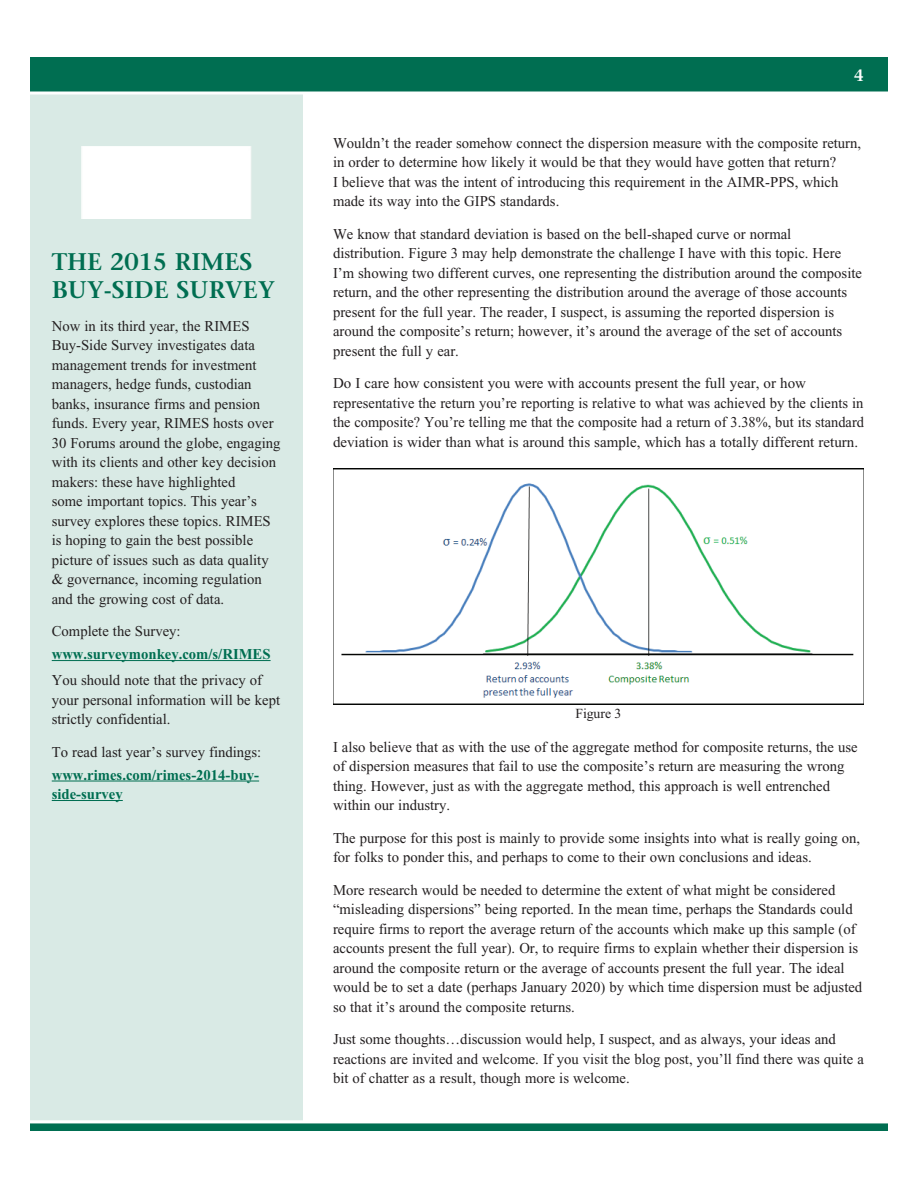
<style>
.page{position:relative;width:918px;height:1188px;background:#fff}
.page>*{position:absolute;margin:0;border:0;box-sizing:border-box;transform-origin:0 0}
.t1{font:600 24px/28.8px "Stone Serif";color:#006e51}
.t2{font:600 16.5px "Stone Serif";color:#fff}
.t3{font:15px/19.5px "Times New Roman";color:#231f20}
.t4{font:700 15px/19.5px "Times New Roman";color:#006e51}
.t5{font:13.8px "Times New Roman";letter-spacing:-.005em;color:#231f20}
</style>
<div class="page">
<div style="left:28px;top:90px;width:276px;height:1032px;background:#d9eae5"></div>
<div style="left:27px;top:89px;width:279px;height:1035px;border:3px solid #fff"></div>
<div style="left:28px;top:56px;width:862px;height:37px;background:#006e51"></div>
<div style="left:27px;top:54px;width:864px;height:40px;border:3px solid #fff"></div>
<div style="left:28px;top:1122px;width:862px;height:10px;background:#006e51"></div>
<div style="left:27px;top:1120px;width:864px;height:14px;border:3px solid #fff"></div>
<hr style="left:52px;top:660px;width:219px;height:1px;background:#006e51">
<hr style="left:52px;top:781px;width:207px;height:1px;background:#006e51">
<hr style="left:52px;top:800px;width:71px;height:1px;background:#006e51">
<div style="left:82px;top:147px;width:169px;height:71px;background:#fff"></div>
<img style="left:333px;top:468px;width:531px;height:237px">
<h1 class="t1" style="left:52px;top:247px;width:225px">THE 2015 RIMES<br>BUY-SIDE SURVEY</h1>
<p class="t3" style="left:52px;top:316px;width:230px">Now in its third year, the RIMES Buy-Side Survey investigates data management trends for investment managers, hedge funds, custodian banks, insurance firms and pension funds. Every year, RIMES hosts over 30 Forums around the globe, engaging with its clients and other key decision makers: these have highlighted<br>some important topics. This year’s survey explores these topics. RIMES is hoping to gain the best possible picture of issues such as data quality &amp; governance, incoming regulation and the growing cost of data.</p>
<p class="t3" style="left:52px;top:622px;width:130px">Complete the Survey:</p>
<p class="t4" style="left:52px;top:644px;width:220px">www.surveymonkey.com/s/RIMES</p>
<p class="t3" style="left:52px;top:671px;width:230px">You should note that the privacy of your personal information will be kept strictly confidential.</p>
<p class="t3" style="left:52px;top:742px;width:211px">To read last year’s survey findings:</p>
<p class="t4" style="left:52px;top:765px;width:209px">www.rimes.com/rimes-2014-buy&shy;side-survey</p>
<p class="t2" style="left:854px;top:65px;width:11px">4</p>
<p class="t3" style="left:333px;top:133px;width:530px">Wouldn’t the reader somehow connect the dispersion measure with the composite return, in order to determine how likely it would be that they would have gotten that return?<br>I believe that was the intent of introducing this requirement in the AIMR-PPS, which made its way into the GIPS standards.</p>
<p class="t3" style="left:333px;top:224px;width:531px">We know that standard deviation is based on the bell-shaped curve or normal distribution. Figure 3 may help demonstrate the challenge I have with this topic. Here I’m showing two different curves, one representing the distribution around the composite return, and the other representing the distribution around the average of those accounts present for the full year. The reader, I suspect, is assuming the reported dispersion is around the composite’s return; however, it’s around the average of the set of accounts present the full y ear.</p>
<p class="t3" style="left:333px;top:373px;width:533px">Do I care how consistent you were with accounts present the full year, or how representative the return you’re reporting is relative to what was achieved by the clients in the composite? You’re telling me that the composite had a return of 3.38%, but its standard deviation is wider than what is around this sample, which has a totally different return.</p>
<p class="t5" style="left:575px;top:704px;width:47px">Figure 3</p>
<p class="t3" style="left:333px;top:737px;width:526px">I also believe that as with the use of the aggregate method for composite returns, the use of dispersion measures that fail to use the composite’s return are measuring the wrong thing. However, just as with the aggregate method, this approach is well entrenched within our industry.</p>
<p class="t3" style="left:333px;top:828px;width:529px">The purpose for this post is mainly to provide some insights into what is really going on, for folks to ponder this, and perhaps to come to their own conclusions and ideas.</p>
<p class="t3" style="left:333px;top:880px;width:531px">More research would be needed to determine the extent of what might be considered “misleading dispersions” being reported. In the mean time, perhaps the Standards could require firms to report the average return of the accounts which make up this sample (of accounts present the full year). Or, to require firms to explain whether their dispersion is around the composite return or the average of accounts present the full year. The ideal would be to set a date (perhaps January 2020) by which time dispersion must be adjusted so that it’s around the composite returns.</p>
<p class="t3" style="left:333px;top:1030px;width:532px">Just some thoughts…discussion would help, I suspect, and as always, your ideas and reactions are invited and welcome. If you visit the blog post, you’ll find there was quite a bit of chatter as a result, though more is welcome.</p>
</div>
